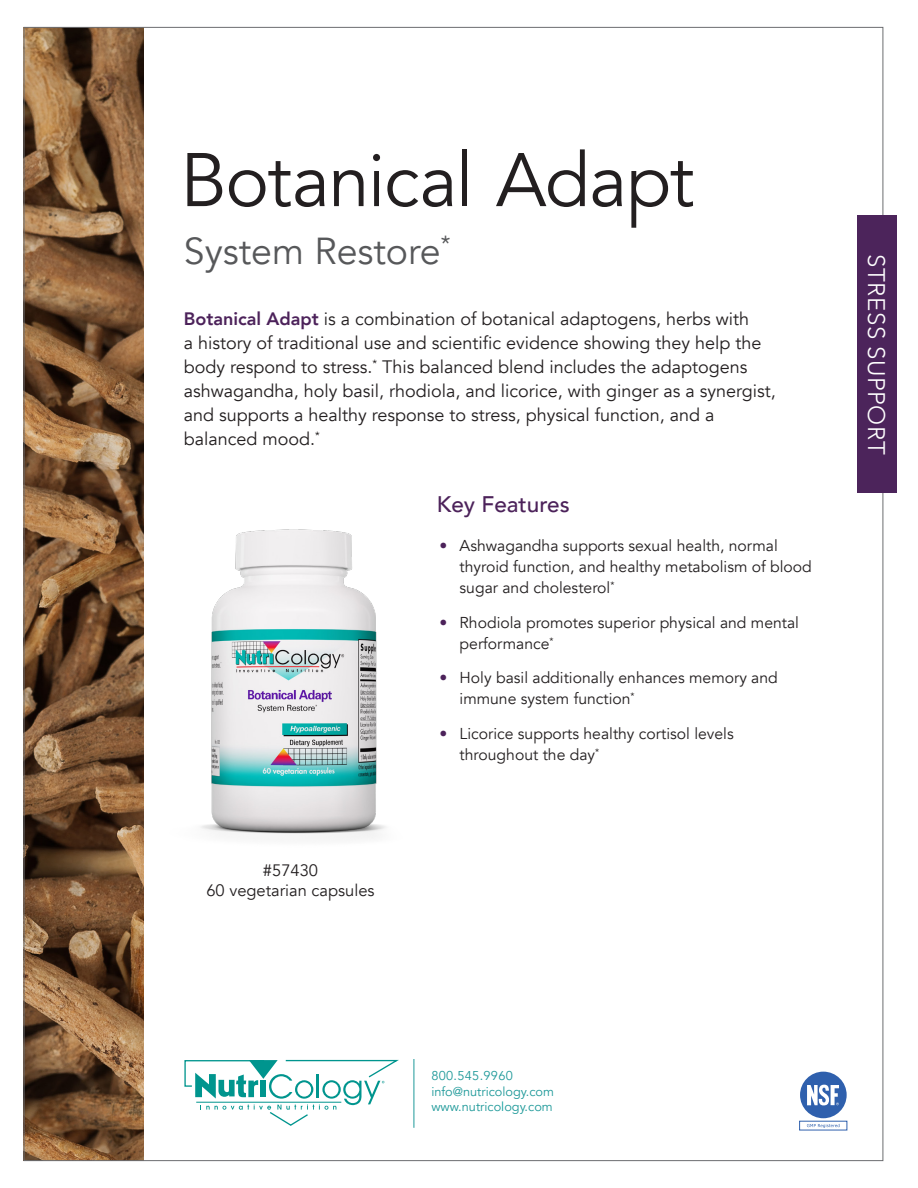
<style>
.page{position:relative;width:918px;height:1188px;background:#fff}
.page>*{position:absolute;margin:0;border:0;box-sizing:border-box;transform-origin:0 0}
.t1{font:75px "Avenir";letter-spacing:-.015em;color:#231f20}
.t2{font:37.5px "Avenir";color:#57585a}
.t3{font:300 24px "Avenir";letter-spacing:.02em;color:#fff}
.t4{font:500 22.5px "Avenir";color:#4c225a}
.t5{font:18px/24px "Avenir";color:#231f20}
.t6{font:16.5px "Avenir";color:#231f20}
.t7{font:15.75px/21px "Avenir";color:#231f20}
.t8{font:12.75px/15.3px "Avenir";color:#1e9999}
.t9{font:12.75px "Avenir";letter-spacing:.025em;color:#1e9999}
.s1{font-weight:800;color:#4c225a}
.s2{color:#4c225a}
.s3{color:#099}
</style>
<div class="page">
<img style="left:26px;top:29px;width:118px;height:1130px">
<img style="left:201px;top:529px;width:185px;height:310px">
<div style="left:800px;top:1072px;width:47px;height:46px;background:#2f60ad;border-radius:50%"></div>
<svg style="left:807px;top:1085px;width:32px;height:20px"></svg>
<svg style="left:807px;top:1124px;width:33px;height:4px"></svg>
<hr style="left:414px;top:1059px;width:1px;height:69px;background:#1e9999">
<svg style="left:184px;top:1060px;width:215px;height:66px"></svg>
<div style="left:858px;top:216px;width:39px;height:277px;background:#4c245b"></div>
<p class="t1" style="left:180px;top:136px;width:515px">Botanical Adapt</p>
<p class="t2" style="left:184px;top:228px;width:268px">System Restore<sup>*</sup></p>
<p class="t5" style="left:184px;top:307px;width:593px"><span class="s1">Botanical Adapt</span> is a combination of botanical adaptogens, herbs with<br>a history of traditional use and scientific evidence showing they help the body respond to stress.<sup>*</sup> This balanced blend includes the adaptogens ashwagandha, holy basil, rhodiola, and licorice, with ginger as a synergist, and supports a healthy response to stress, physical function, and a balanced mood.<sup>*</sup></p>
<p class="t4" style="left:437px;top:485px;width:134px">Key Features</p>
<p class="t6" style="left:263px;top:861px;width:57px">#57430</p>
<p class="t6" style="left:206px;top:880px;width:170px">60 vegetarian capsules</p>
<p class="t7" style="left:460px;top:536px;width:354px;text-indent:-20px"><span class="s2">•</span> Ashwagandha supports sexual health, normal thyroid function, and healthy metabolism of blood sugar and cholesterol<sup>*</sup></p>
<p class="t7" style="left:460px;top:612px;width:341px;text-indent:-20px"><span class="s2">•</span> Rhodiola promotes superior physical and mental performance<sup>*</sup></p>
<p class="t7" style="left:460px;top:668px;width:320px;text-indent:-20px"><span class="s2">•</span> Holy basil additionally enhances memory and immune system function<sup>*</sup></p>
<p class="t7" style="left:460px;top:723px;width:276px;text-indent:-20px"><span class="s2">•</span> Licorice supports healthy cortisol levels throughout the day<sup>*</sup></p>
<p class="t3" style="left:891px;top:254px;width:202px;rotate:90deg">STRESS SUPPORT</p>
<p class="t9" style="left:431px;top:1068px;width:83px">800.545.9960</p>
<p class="t8" style="left:431px;top:1084px;width:124px">info@nutricology.com www.nutrico<span class="s3">l</span>ogy.com</p>
</div>
